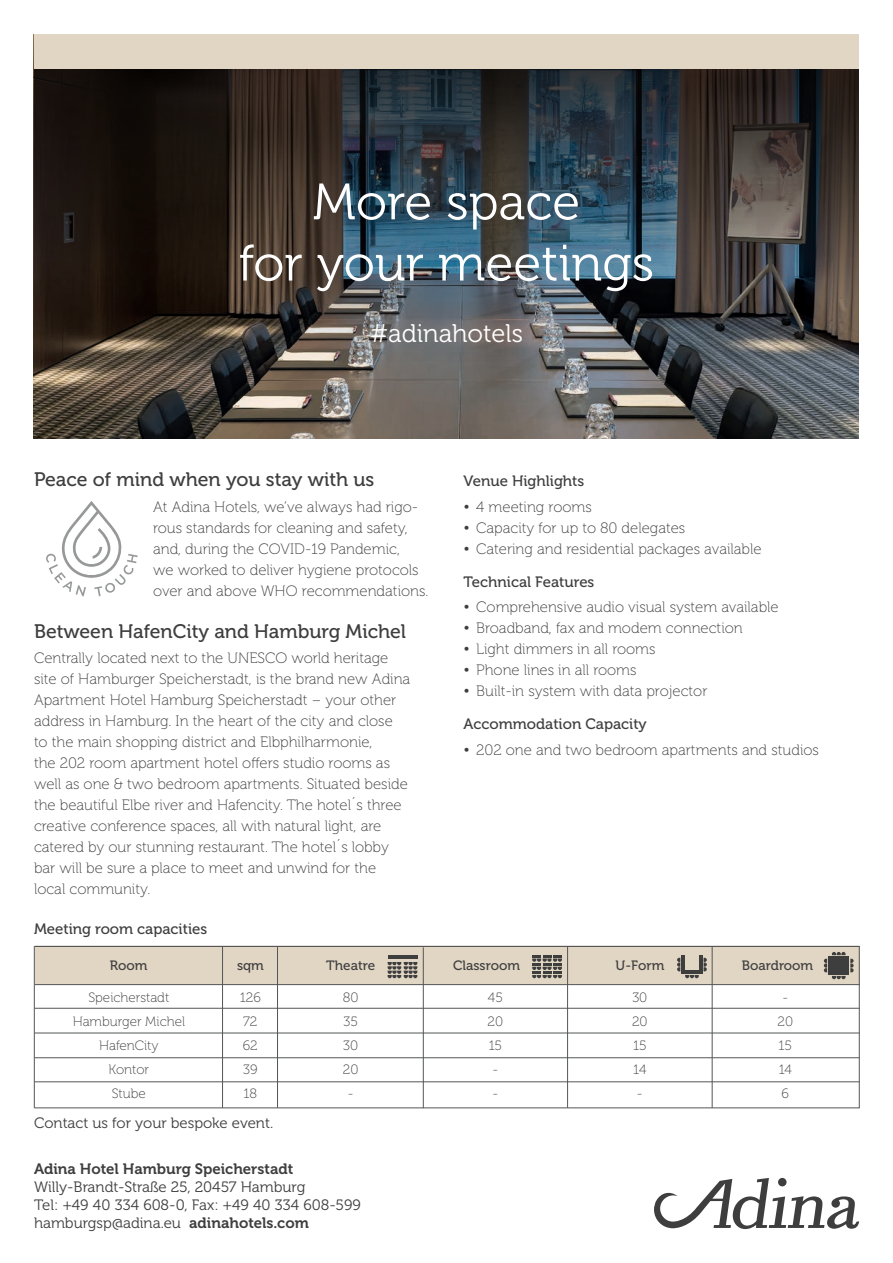
<style>
.page{position:relative;width:893px;height:1263px;background:#fff}
.page>*{position:absolute;margin:0;border:0;box-sizing:border-box;transform-origin:0 0}
.t1{font:51px/61.2px "Museo 300";color:#fff;text-align:center}
.t2{font:25.5px "Museo 300";color:#fff}
.t3{font:19.5px "Museo 500";color:#3e3e3f}
.t4{font:15px/21px "Museo 100";color:#3e3e3f}
.t5{font:15px/18px "Museo 300";color:#3e3e3f}
.t6{font:15px "Museo 500";color:#3e3e3f}
.t7{font:15px "Museo 700";color:#3e3e3f}
.t8{font:13.5px/24px "Museo 100";color:#3e3e3f;text-align:center}
.t9{font:13.5px "Museo 500";color:#3e3e3f}
.s1{font-family:"Museo 700"}
</style>
<div class="page">
<svg style="left:654px;top:1178px;width:205px;height:51px"></svg>
<img style="left:34px;top:361px;width:825px;height:77px">
<svg style="left:34px;top:68px;width:825px;height:293px;background:#373839"></svg>
<div style="left:34px;top:34px;width:825px;height:34px;background:#e1d5c3"></div>
<svg style="left:46px;top:501px;width:92px;height:95px"></svg>
<div style="left:35px;top:946px;width:824px;height:38px;background:#e1d5c3"></div>
<hr style="left:35px;top:1008px;width:824px;height:1px;background:#545557">
<hr style="left:35px;top:1033px;width:824px;height:1px;background:#545557">
<hr style="left:35px;top:1057px;width:824px;height:1px;background:#545557">
<hr style="left:35px;top:946px;width:824px;height:1px;background:#3e3e3f">
<hr style="left:35px;top:984px;width:824px;height:1px;background:#545557">
<hr style="left:222px;top:946px;width:1px;height:162px;background:#545557">
<hr style="left:277px;top:946px;width:1px;height:162px;background:#545557">
<hr style="left:423px;top:947px;width:1px;height:161px;background:#545557">
<hr style="left:567px;top:946px;width:1px;height:162px;background:#545557">
<hr style="left:712px;top:946px;width:1px;height:162px;background:#545557">
<hr style="left:859px;top:946px;width:1px;height:162px;background:#545557">
<hr style="left:34px;top:946px;width:1px;height:162px;background:#545557">
<hr style="left:699px;top:955px;width:3px;height:19px;background:#3e3e3f">
<hr style="left:682px;top:955px;width:3px;height:19px;background:#3e3e3f">
<svg style="left:677px;top:958px;width:30px;height:20px"></svg>
<svg style="left:824px;top:952px;width:30px;height:27px"></svg>
<svg style="left:388px;top:962px;width:29px;height:16px"></svg>
<hr style="left:388px;top:955px;width:29px;height:4px;background:#3e3e3f">
<svg style="left:532px;top:955px;width:30px;height:23px"></svg>
<hr style="left:35px;top:1081px;width:824px;height:1px;background:#545557">
<hr style="left:35px;top:1107px;width:824px;height:1px;background:#545557">
<h1 class="t1" style="left:239px;top:172px;width:417px">More space<br>for your meetings</h1>
<h2 class="t2" style="left:370px;top:320px;width:154px">#adinahotels</h2>
<h3 class="t3" style="left:34px;top:469px;width:342px">Peace of mind when you stay with us</h3>
<p class="t4" style="left:153px;top:496px;width:277px">At Adina Hotels, we’ve always had rigo&shy;rous standards for cleaning and safety, and, during the COVID-19 Pandemic,<br>we worked to deliver hygiene protocols over and above WHO recommendations.</p>
<h3 class="t3" style="left:34px;top:620px;width:374px">Between HafenCity and Hamburg Michel</h3>
<p class="t4" style="left:34px;top:648px;width:378px">Centrally located next to the UNESCO world heritage site of Hamburger Speicherstadt, is the brand new Adina Apartment Hotel Hamburg Speicherstadt – your other address in Hamburg. In the heart of the city and close<br>to the main shopping district and Elbphilharmonie,<br>the 202 room apartment hotel offers studio rooms as well as one &amp; two bedroom apartments. Situated beside the beautiful Elbe river and Hafencity. The hotel´s three creative conference spaces, all with natural light, are catered by our stunning restaurant. The hotel´s lobby bar will be sure a place to meet and unwind for the local community.</p>
<p class="t6" style="left:34px;top:921px;width:175px">Meeting room capacities</p>
<p class="t6" style="left:463px;top:473px;width:122px">Venue Highlights</p>
<p class="t4" style="left:463px;top:496px;width:130px">• 4 meeting rooms</p>
<p class="t4" style="left:463px;top:517px;width:223px">• Capacity for up to 80 delegates</p>
<p class="t4" style="left:463px;top:538px;width:300px">• Catering and residential packages available</p>
<p class="t6" style="left:463px;top:573px;width:132px">Technical Features</p>
<p class="t4" style="left:463px;top:597px;width:317px">• Comprehensive audio visual system available</p>
<p class="t4" style="left:463px;top:618px;width:281px">• Broadband, fax and modem connection</p>
<p class="t4" style="left:463px;top:639px;width:194px">• Light dimmers in all rooms</p>
<p class="t4" style="left:463px;top:660px;width:175px">• Phone lines in all rooms</p>
<p class="t4" style="left:463px;top:681px;width:245px">• Built-in system with data projector</p>
<p class="t6" style="left:463px;top:716px;width:185px">Accommodation Capacity</p>
<p class="t4" style="left:463px;top:739px;width:357px">• 202 one and two bedroom apartments and studios</p>
<p class="t9" style="left:110px;top:958px;width:39px">Room</p>
<p class="t9" style="left:237px;top:958px;width:28px">sqm</p>
<p class="t9" style="left:326px;top:958px;width:50px">Theatre</p>
<p class="t9" style="left:453px;top:958px;width:68px">Classroom</p>
<p class="t9" style="left:616px;top:958px;width:50px">U-Form</p>
<p class="t9" style="left:742px;top:958px;width:73px">Boardroom</p>
<p class="t8" style="left:73px;top:985px;width:114px">Speicherstadt<br>Hamburger Michel<br>HafenCity<br>Kontor<br>Stube</p>
<p class="t8" style="left:240px;top:985px;width:23px;text-align:left">126<br>72<br>62<br>39<br>18</p>
<p class="t8" style="left:343px;top:985px;width:17px">80<br>35<br>30<br>20 -</p>
<p class="t8" style="left:488px;top:986px;width:17px">45<br>20<br>15 -<br>-</p>
<p class="t8" style="left:632px;top:986px;width:17px">30<br>20<br>15<br>14 -</p>
<p class="t8" style="left:778px;top:986px;width:17px">-<br>20<br>15<br>14<br>6</p>
<p class="t5" style="left:34px;top:1114px;width:241px">Contact us for your bespoke event.</p>
<p class="t7" style="left:34px;top:1160px;width:261px">Adina Hotel Hamburg Speicherstadt</p>
<p class="t5" style="left:34px;top:1178px;width:328px">Willy-Brandt-Straße 25, 20457 Hamburg<br>Tel: +49 40 334 608-0, Fax: +49 40 334 608-599 hamburgsp@adina.eu <span class="s1">adinahotels.com</span></p>
</div>
